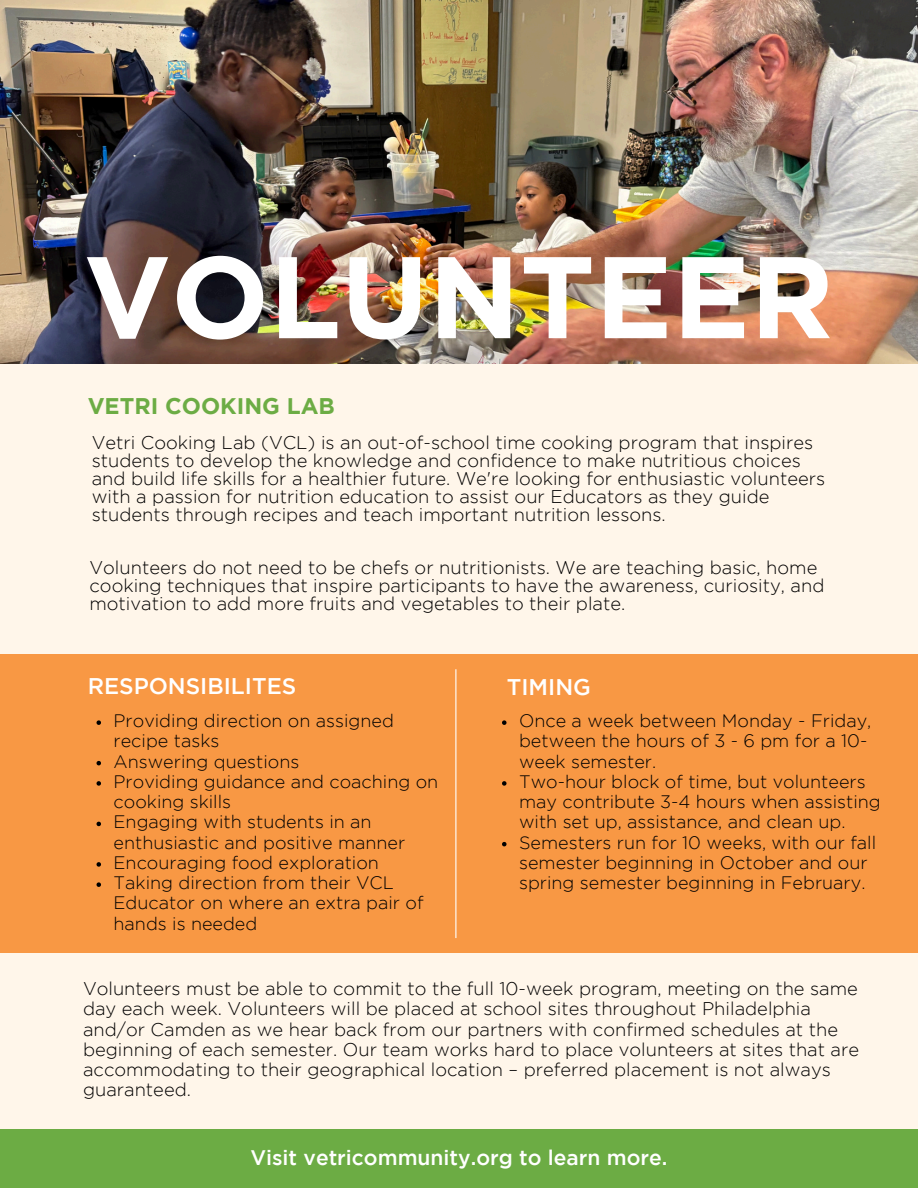
<style>
.page{position:relative;width:918px;height:1188px;background:#fff6ea}
.page>*{position:absolute;margin:0;border:0;box-sizing:border-box;transform-origin:0 0}
.t1{font:700 115.8px "Gotham";color:#fff}
.t2{font:500 22.65px "Gotham";color:#fff}
.t3{font:700 22.65px "Gotham";color:#6cac44}
.t4{font:500 21px "Gotham";color:#fff}
.t5{font:300 18.3px/18px "Gotham";color:#000}
.t6{font:300 18px/20.2px "Gotham";color:#000}
</style>
<div class="page">
<img style="left:0;top:0;width:918px;height:363px">
<div style="left:0;top:655px;width:918px;height:298px;background:#f89844"></div>
<hr style="left:455px;top:669px;width:1px;height:269px;background:#fff">
<svg style="left:97px;top:720px;width:4px;height:5px"></svg>
<svg style="left:97px;top:761px;width:4px;height:4px"></svg>
<svg style="left:97px;top:781px;width:4px;height:5px"></svg>
<svg style="left:97px;top:822px;width:4px;height:4px"></svg>
<svg style="left:97px;top:862px;width:4px;height:5px"></svg>
<svg style="left:97px;top:882px;width:4px;height:5px"></svg>
<svg style="left:502px;top:720px;width:5px;height:5px"></svg>
<svg style="left:502px;top:781px;width:5px;height:5px"></svg>
<svg style="left:502px;top:842px;width:5px;height:4px"></svg>
<div style="left:0;top:1130px;width:918px;height:58px;background:#6cac44"></div>
<h1 class="t1" style="left:84px;top:254px;width:751px">VOLUNTEER</h1>
<h2 class="t3" style="left:88px;top:397px;width:249px">VETRI COOKING LAB</h2>
<p class="t5" style="left:92px;top:435px;width:735px">Vetri Cooking Lab (VCL) is an out-of-school time cooking program that inspires students to develop the knowledge and confidence to make nutritious choices and build life skills for a healthier future. We're looking for enthusiastic volunteers with a passion for nutrition education to assist our Educators as they guide students through recipes and teach important nutrition lessons.</p>
<p class="t5" style="left:89px;top:560px;width:737px">Volunteers do not need to be chefs or nutritionists. We are teaching basic, home cooking techniques that inspire participants to have the awareness, curiosity, and motivation to add more fruits and vegetables to their plate.</p>
<p class="t2" style="left:88px;top:677px;width:210px">RESPONSIBILITES</p>
<p class="t6" style="left:114px;top:712px;width:282px">Providing direction on assigned recipe tasks</p>
<h2 class="t6" style="left:114px;top:752px;width:187px">Answering questions</h2>
<h2 class="t6" style="left:114px;top:773px;width:326px">Providing guidance and coaching on cooking skills</h2>
<p class="t6" style="left:114px;top:813px;width:293px">Engaging with students in an enthusiastic and positive manner</p>
<p class="t6" style="left:114px;top:854px;width:267px">Encouraging food exploration</p>
<p class="t6" style="left:114px;top:874px;width:312px">Taking direction from their VCL<br>Educator on where an extra pair of hands is needed</p>
<p class="t2" style="left:507px;top:678px;width:86px">TIMING</p>
<p class="t6" style="left:519px;top:712px;width:354px">Once a week between Monday - Friday, between the hours of 3 - 6 pm for a 10- week semester.</p>
<p class="t6" style="left:519px;top:773px;width:363px">Two-hour block of time, but volunteers may contribute 3-4 hours when assisting with set up, assistance, and clean up.</p>
<p class="t6" style="left:519px;top:833px;width:359px">Semesters run for 10 weeks, with our fall semester beginning in October and our spring semester beginning in February.</p>
<p class="t5" style="left:83px;top:980px;width:778px;line-height:20.2px">Volunteers must be able to commit to the full 10-week program, meeting on the same day each week. Volunteers will be placed at school sites throughout Philadelphia and/or Camden as we hear back from our partners with confirmed schedules at the beginning of each semester. Our team works hard to place volunteers at sites that are accommodating to their geographical location – preferred placement is not always guaranteed.</p>
<p class="t4" style="left:250px;top:1149px;width:419px">Visit vetricommunity.org to learn more.</p>
</div>
